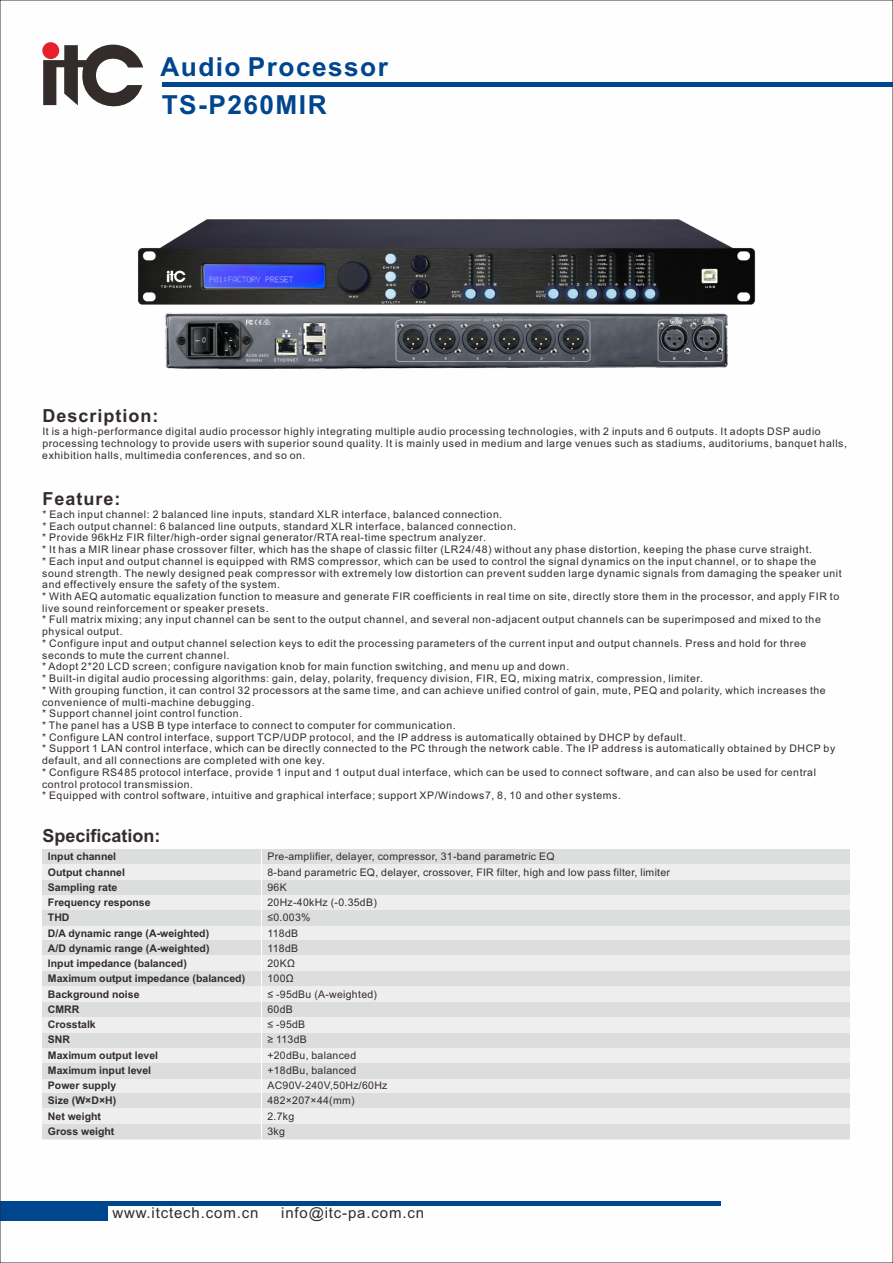
<style>
.page{position:relative;width:893px;height:1263px;background:#fff}
.page>*{position:absolute;margin:0;border:0;box-sizing:border-box;transform-origin:0 0}
.t1{font:700 26.25px "Arial";letter-spacing:.055em;color:#00468e}
.t2{font:700 18px "Arial";letter-spacing:.055em;color:#332c2b}
.t3{font:700 18px "Arial";color:#332c2b}
.t4{font:15px "Arial";letter-spacing:.055em;color:#332c2b}
.t5{font:10.5px/11.7px "Arial";letter-spacing:.055em;color:#332c2b}
.t6{font:10.5px/15.3px "Arial";letter-spacing:.03em;color:#332c2b}
.t7{font:700 10.5px/15.3px "Arial";color:#332c2b}
</style>
<div class="page">
<hr style="left:0;top:1202px;width:720px;height:4px;background:#00468e">
<div style="left:0;top:1202px;width:108px;height:18px;background:#00468e"></div>
<hr style="left:163px;top:82px;width:730px;height:4px;background:#00468e">
<svg style="left:43px;top:42px;width:100px;height:65px"></svg>
<div style="left:42px;top:849px;width:808px;height:290px;background:#eeeeef"></div>
<div style="left:42px;top:849px;width:808px;height:15px;background:#dcdddd"></div>
<div style="left:42px;top:910px;width:808px;height:16px;background:#dcdddd"></div>
<div style="left:42px;top:940px;width:808px;height:14px;background:#dcdddd"></div>
<div style="left:42px;top:971px;width:808px;height:15px;background:#dcdddd"></div>
<div style="left:42px;top:880px;width:808px;height:15px;background:#dcdddd"></div>
<div style="left:42px;top:1002px;width:808px;height:15px;background:#dcdddd"></div>
<div style="left:42px;top:1063px;width:808px;height:16px;background:#dcdddd"></div>
<div style="left:42px;top:1093px;width:808px;height:15px;background:#dcdddd"></div>
<div style="left:42px;top:1124px;width:808px;height:15px;background:#dcdddd"></div>
<div style="left:42px;top:1033px;width:808px;height:15px;background:#dcdddd"></div>
<hr style="left:261px;top:849px;width:1px;height:290px;background:#fefefe">
<img style="left:137px;top:219px;width:619px;height:150px">
<h1 class="t1" style="left:160px;top:57px;width:229px">Audio Processor</h1>
<h1 class="t1" style="left:162px;top:95px;width:166px">TS-P260MIR</h1>
<h2 class="t2" style="left:42px;top:409px;width:118px">Description:</h2>
<p class="t5" style="left:42px;top:427px;width:806px">It is a high-performance digital audio processor highly integrating multiple audio processing technologies, with 2 inputs and 6 outputs. It adopts DSP audio processing technology to provide users with superior sound quality. It is mainly used in medium and large venues such as stadiums, auditoriums, banquet halls, exhibition halls, multimedia conferences, and so on.</p>
<h2 class="t2" style="left:42px;top:491px;width:80px">Feature:</h2>
<p class="t5" style="left:42px;top:509px;width:801px">* Each input channel: 2 balanced line inputs, standard XLR interface, balanced connection.<br>* Each output channel: 6 balanced line outputs, standard XLR interface, balanced connection.<br>* Provide 96kHz FIR filter/high-order signal generator/RTA real-time spectrum analyzer.<br>* It has a MIR linear phase crossover filter, which has the shape of classic filter (LR24/48) without any phase distortion, keeping the phase curve straight.<br>* Each input and output channel is equipped with RMS compressor, which can be used to control the signal dynamics on the input channel, or to shape the sound strength. The newly designed peak compressor with extremely low distortion can prevent sudden large dynamic signals from damaging the speaker unit and effectively ensure the safety of the system.<br>* With AEQ automatic equalization function to measure and generate FIR coefficients in real time on site, directly store them in the processor, and apply FIR to live sound reinforcement or speaker presets.<br>* Full matrix mixing; any input channel can be sent to the output channel, and several non-adjacent output channels can be superimposed and mixed to the physical output.<br>* Configure input and output channel selection keys to edit the processing parameters of the current input and output channels. Press and hold for three seconds to mute the current channel.<br>* Adopt 2*20 LCD screen; configure navigation knob for main function switching, and menu up and down.<br>* Built-in digital audio processing algorithms: gain, delay, polarity, frequency division, FIR, EQ, mixing matrix, compression, limiter.<br>* With grouping function, it can control 32 processors at the same time, and can achieve unified control of gain, mute, PEQ and polarity, which increases the convenience of multi-machine debugging.<br>* Support channel joint control function.<br>* The panel has a USB B type interface to connect to computer for communication.<br>* Configure LAN control interface, support TCP/UDP protocol, and the IP address is automatically obtained by DHCP by default.<br>* Support 1 LAN control interface, which can be directly connected to the PC through the network cable. The IP address is automatically obtained by DHCP by default, and all connections are completed with one key.<br>* Configure RS485 protocol interface, provide 1 input and 1 output dual interface, which can be used to connect software, and can also be used for central control protocol transmission.<br>* Equipped with control software, intuitive and graphical interface; support XP/Windows7, 8, 10 and other systems.</p>
<h2 class="t3" style="left:42px;top:829px;width:120px">Specification:</h2>
<p class="t7" style="left:48px;top:850px;width:199px">Input channel<br>Output channel<br>Sampling rate<br>Frequency response<br>THD<br>D/A dynamic range (A-weighted)<br>A/D dynamic range (A-weighted)<br>Input impedance (balanced)<br>Maximum output impedance (balanced)<br>Background noise<br>CMRR<br>Crosstalk<br>SNR<br>Maximum output level<br>Maximum input level<br>Power supply<br>Size (W×D×H)<br>Net weight<br>Gross weight</p>
<p class="t6" style="left:267px;top:850px;width:404px">Pre-amplifier, delayer, compressor, 31-band parametric EQ<br>8-band parametric EQ, delayer, crossover, FIR filter, high and low pass filter, limiter<br>96K<br>20Hz-40kHz (-0.35dB)<br>≤0.003%<br>118dB<br>118dB<br>20KΩ<br>100Ω<br>≤ -95dBu (A-weighted)<br>60dB<br>≤ -95dB<br>≥ 113dB<br>+20dBu, balanced<br>+18dBu, balanced<br>AC90V-240V,50Hz/60Hz<br>482×207×44(mm)<br>2.7kg<br>3kg</p>
<h3 class="t4" style="left:112px;top:1207px;width:147px">www.itctech.com.cn</h3>
<h3 class="t4" style="left:281px;top:1207px;width:144px">info@itc-pa.com.cn</h3>
</div>
